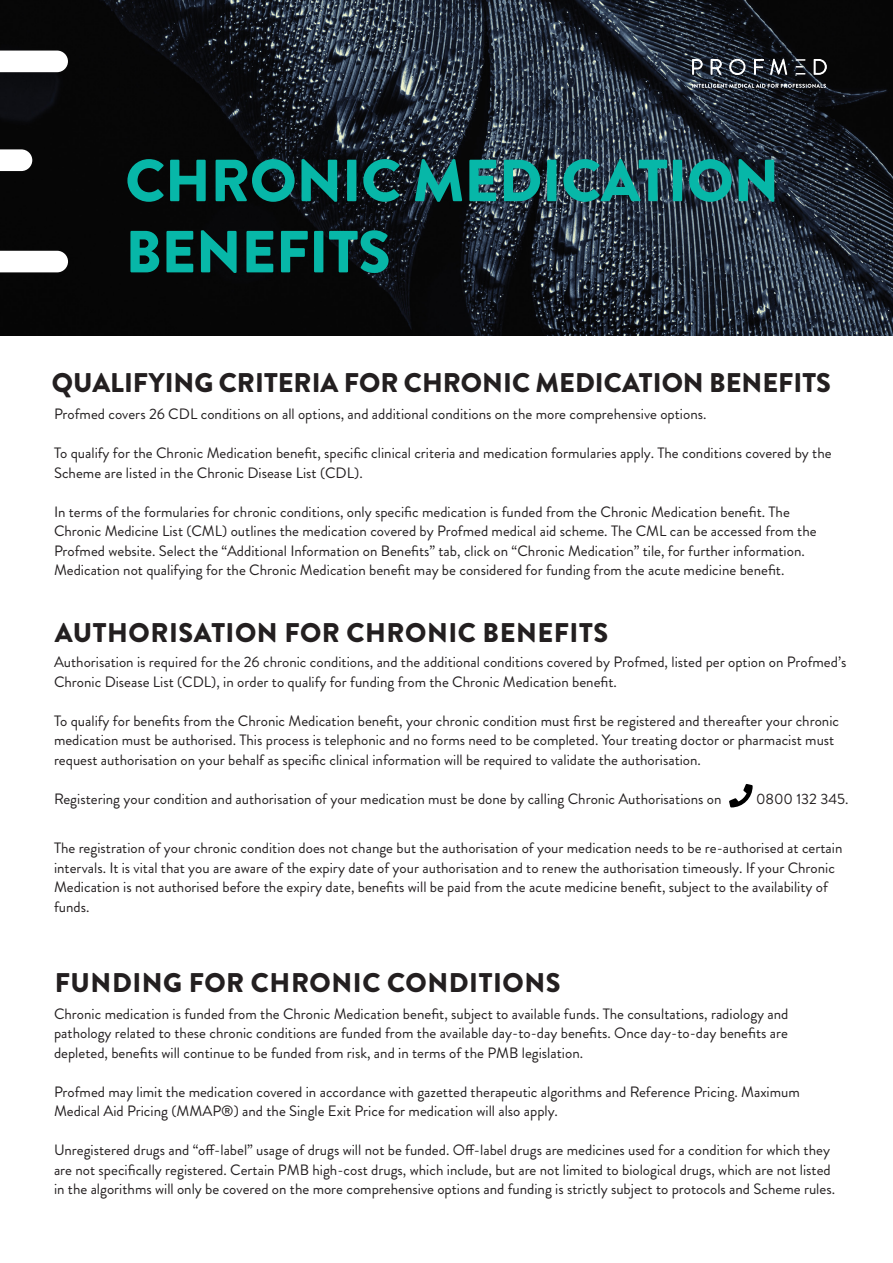
<style>
.page{position:relative;width:893px;height:1263px;background:#fff}
.page>*{position:absolute;margin:0;border:0;box-sizing:border-box;transform-origin:0 0}
.t1{font:900 59.25px/71.1px "Brandon Grotesque";letter-spacing:-.005em;color:#07b7a8}
.t2{font:900 27px "Brandon Grotesque";letter-spacing:.02em;color:#231f20}
.t3{font:900 27px "Brandon Grotesque";color:#231f20}
.t4{font:15px/19.5px "Brandon Grotesque";color:#231f20}
</style>
<div class="page">
<img style="left:0;top:0;width:893px;height:336px">
<svg style="left:0;top:149px;width:32px;height:22px"></svg>
<svg style="left:0;top:51px;width:68px;height:21px"></svg>
<svg style="left:0;top:251px;width:68px;height:21px"></svg>
<svg style="left:692px;top:59px;width:11px;height:16px"></svg>
<svg style="left:710px;top:59px;width:12px;height:16px"></svg>
<svg style="left:729px;top:59px;width:16px;height:16px"></svg>
<svg style="left:754px;top:59px;width:10px;height:16px"></svg>
<svg style="left:770px;top:54px;width:17px;height:22px"></svg>
<svg style="left:814px;top:59px;width:13px;height:16px"></svg>
<svg style="left:796px;top:59px;width:9px;height:16px"></svg>
<svg style="left:692px;top:84px;width:134px;height:4px"></svg>
<svg style="left:729px;top:784px;width:24px;height:23px"></svg>
<p class="t1" style="left:125px;top:146px;width:655px">CHRONIC MEDICATION<br>BENEFITS</p>
<p class="t3" style="left:52px;top:364px;width:781px">QUALIFYING CRITERIA FOR CHRONIC MEDICATION BENEFITS</p>
<p class="t4" style="left:54px;top:405px;width:654px">Profmed covers 26 CDL conditions on all options, and additional conditions on the more comprehensive options.</p>
<p class="t4" style="left:54px;top:444px;width:779px">To qualify for the Chronic Medication benefit, specific clinical criteria and medication formularies apply. The conditions covered by the<br>Scheme are listed in the Chronic Disease List (CDL).</p>
<p class="t4" style="left:54px;top:502px;width:764px">In terms of the formularies for chronic conditions, only specific medication is funded from the Chronic Medication benefit. The Chronic Medicine List (CML) outlines the medication covered by Profmed medical aid scheme. The CML can be accessed from the Profmed website. Select the “Additional Information on Benefits” tab, click on “Chronic Medication” tile, for further information.<br>Medication not qualifying for the Chronic Medication benefit may be considered for funding from the acute medicine benefit.</p>
<p class="t2" style="left:55px;top:613px;width:555px">AUTHORISATION FOR CHRONIC BENEFITS</p>
<p class="t4" style="left:54px;top:652px;width:794px">Authorisation is required for the 26 chronic conditions, and the additional conditions covered by Profmed, listed per option on Profmed’s<br>Chronic Disease List (CDL), in order to qualify for funding from the Chronic Medication benefit.</p>
<p class="t4" style="left:54px;top:711px;width:787px">To qualify for benefits from the Chronic Medication benefit, your chronic condition must first be registered and thereafter your chronic medication must be authorised. This process is telephonic and no forms need to be completed. Your treating doctor or pharmacist must request authorisation on your behalf as specific clinical information will be required to validate the authorisation.</p>
<p class="t4" style="left:54px;top:789px;width:669px">Registering your condition and authorisation of your medication must be done by calling Chronic Authorisations on</p>
<p class="t4" style="left:54px;top:838px;width:790px">The registration of your chronic condition does not change but the authorisation of your medication needs to be re-authorised at certain intervals. It is vital that you are aware of the expiry date of your authorisation and to renew the authorisation timeously. If your Chronic Medication is not authorised before the expiry date, benefits will be paid from the acute medicine benefit, subject to the availability of funds.</p>
<p class="t4" style="left:756px;top:790px;width:94px">0800 132 345.</p>
<p class="t2" style="left:55px;top:964px;width:507px">FUNDING FOR CHRONIC CONDITIONS</p>
<p class="t4" style="left:54px;top:1004px;width:736px;text-align:justify">Chronic medication is funded from the Chronic Medication benefit, subject to available funds. The consultations, radiology and pathology related to these chronic conditions are funded from the available day-to-day benefits. Once day-to-day benefits are depleted, benefits will continue to be funded from risk, and in terms of the PMB legislation.</p>
<p class="t4" style="left:54px;top:1082px;width:747px">Profmed may limit the medication covered in accordance with gazetted therapeutic algorithms and Reference Pricing. Maximum<br>Medical Aid Pricing (MMAP®) and the Single Exit Price for medication will also apply.</p>
<p class="t4" style="left:54px;top:1141px;width:783px">Unregistered drugs and “off-label” usage of drugs will not be funded. Off-label drugs are medicines used for a condition for which they are not specifically registered. Certain PMB high-cost drugs, which include, but are not limited to biological drugs, which are not listed in the algorithms will only be covered on the more comprehensive options and funding is strictly subject to protocols and Scheme rules.</p>
</div>
